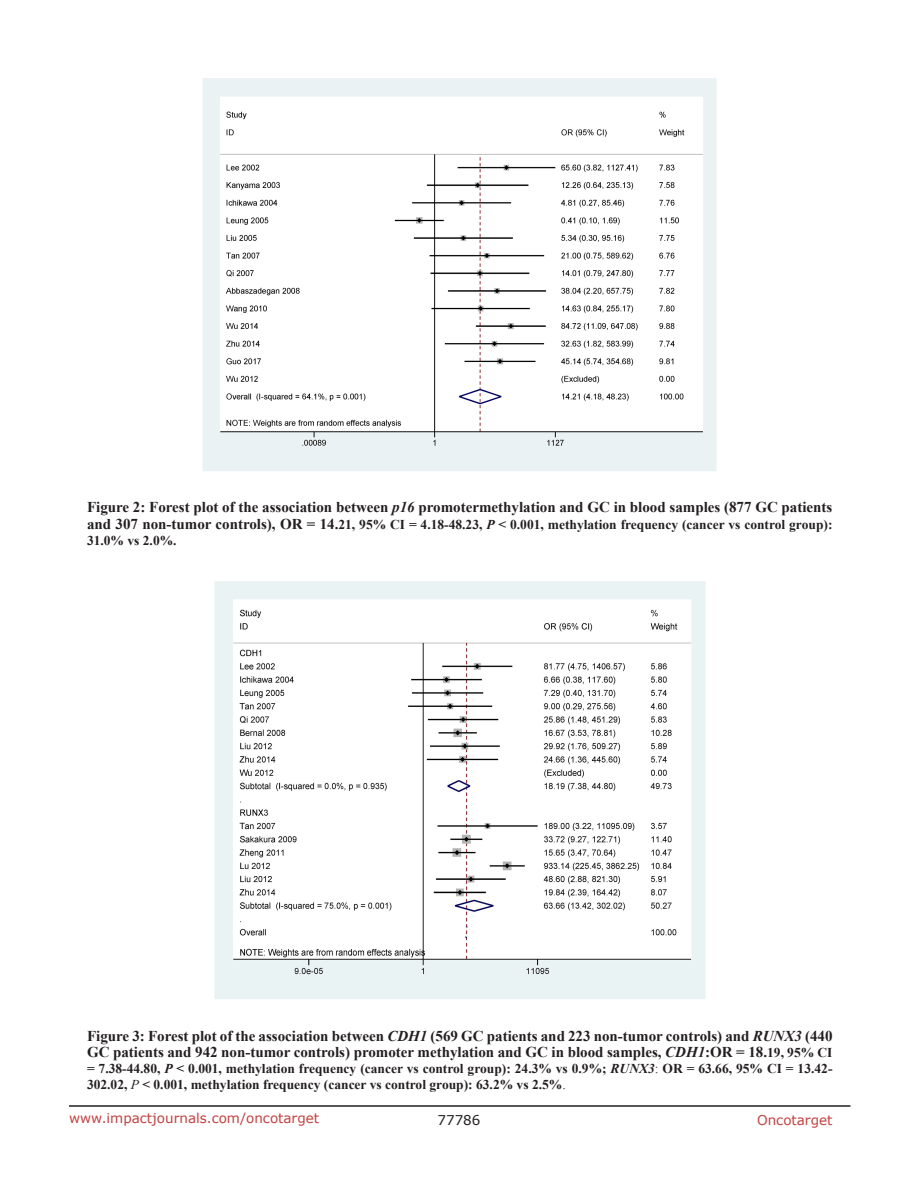
<style>
.page{position:relative;width:918px;height:1188px;background:#fff}
.page>*{position:absolute;margin:0;border:0;box-sizing:border-box;transform-origin:0 0}
.figuretext{font:700 15px/16.2px "Times New Roman";color:#231f20}
.figuretext-2{font:700 13.5px/16.2px "Times New Roman";color:#231f20}
.t1{font:13.5px "Verdana";color:#c24141}
.t2{font:13.5px "Verdana";color:#231f20}
.s1{font-style:italic}
.s2{font-size:15px}
.s3{font-size:13.5px}
.s4{font-weight:400}
.s5{font-weight:400;font-style:italic}
</style>
<div class="page">
<hr style="left:69px;top:1105px;width:781px;height:2px;background:#231f20">
<img style="left:202px;top:78px;width:515px;height:393px">
<img style="left:214px;top:581px;width:492px;height:418px">
<p class="figuretext" style="left:87px;top:499px;width:747px">Figure 2: Forest plot of the association between <span class="s1">p16</span> promotermethylation and GC in blood samples (877 GC patients</p>
<p class="figuretext-2" style="left:87px;top:516px;width:747px"><span class="s2">and 307 non-tumor controls), OR = 14.</span>21, 95% CI = 4.18-48.23, <span class="s1">P</span> &lt; 0.001, methylation frequency (cancer vs control group):<br>31.0% vs 2.0%.</p>
<p class="figuretext" style="left:87px;top:1027px;width:747px">Figure 3: Forest plot of the association between <span class="s1">CDH1</span> (569 GC patients and 223 non-tumor controls) and <span class="s1">RUNX3</span> (440<br>GC patients and 942 non-tumor controls) promoter methylation and GC in blood samples, <span class="s1">CDH1</span>:OR = 18.<span class="s3">19, 95% CI</span></p>
<p class="figuretext-2" style="left:87px;top:1060px;width:747px">= 7.38-44.80, <span class="s1">P</span> &lt; 0.001, methylation frequency (cancer vs control group): 24.3% vs 0.9%; <span class="s1">RUNX3</span><span class="s4">:</span> OR = 63.66, 95% CI = 13.42-<br>302.02, <span class="s5">P</span> &lt; 0.001, methylation frequency (cancer vs control group): 63.2% vs 2.5%<span class="s4">.</span></p>
<p class="t1" style="left:69px;top:1109px;width:252px">www.impactjournals.com/oncotarget</p>
<p class="t2" style="left:438px;top:1111px;width:44px">77786</p>
<p class="t1" style="left:757px;top:1111px;width:77px">Oncotarget</p>
</div>
